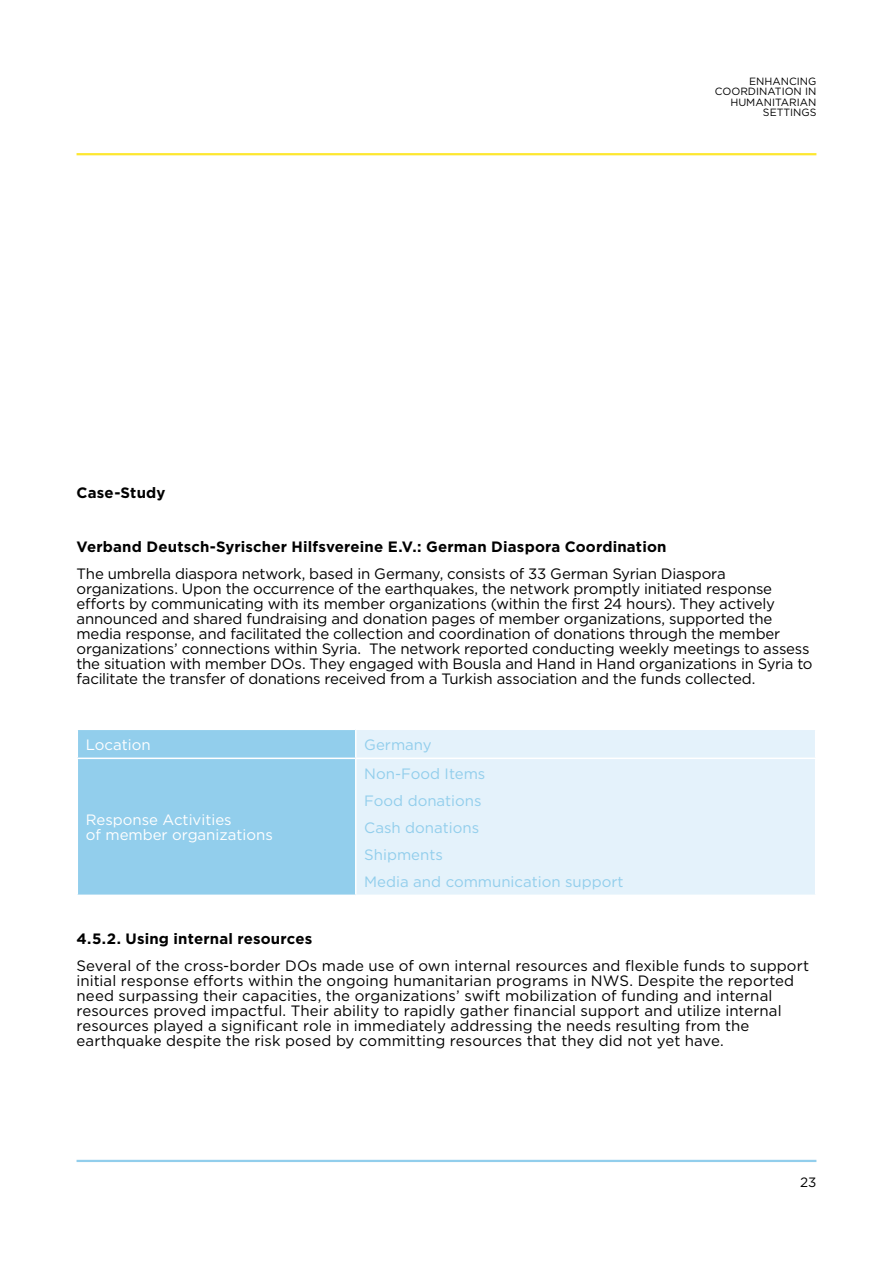
<style>
.page{position:relative;width:893px;height:1263px;background:#fff}
.page>*{position:absolute;margin:0;border:0;box-sizing:border-box;transform-origin:0 0}
.t1{font:15px/15px "Gotham";letter-spacing:-.01em;color:#000}
.t2{font:700 15px "Gotham";letter-spacing:.01em;color:#000}
.t3{font:15px/27px "Gotham";color:#92ceec}
.t4{font:15px/15px "Gotham";color:#fff}
.t5{font:13.5px "Gotham";color:#000}
.t6{font:10.5px/10.5px "Gotham";color:#000;text-align:right}
</style>
<div class="page">
<hr style="left:77px;top:1160px;width:739px;height:2px;background:#92ceec">
<hr style="left:77px;top:153px;width:739px;height:2px;background:#fde730">
<div style="left:78px;top:730px;width:277px;height:164px;background:#92ceec"></div>
<div style="left:356px;top:730px;width:459px;height:164px;background:#e4f2fb"></div>
<hr style="left:77px;top:757px;width:279px;height:2px;background:#fff">
<hr style="left:356px;top:757px;width:460px;height:2px;background:#fff">
<p class="t2" style="left:77px;top:482px;width:90px">Case-Study</p>
<p class="t6" style="left:715px;top:76px;width:103px">ENHANCING<br>COORDINATION IN<br>HUMANITARIAN<br>SETTINGS</p>
<p class="t2" style="left:77px;top:536px;width:591px">Verband Deutsch-Syrischer Hilfsvereine E.V.: German Diaspora Coordination</p>
<p class="t1" style="left:77px;top:565px;width:737px">The umbrella diaspora network, based in Germany, consists of 33 German Syrian Diaspora organizations. Upon the occurrence of the earthquakes, the network promptly initiated response efforts by communicating with its member organizations (within the first 24 hours). They actively announced and shared fundraising and donation pages of member organizations, supported the media response, and facilitated the collection and coordination of donations through the member organizations’ connections within Syria. The network reported conducting weekly meetings to assess the situation with member DOs. They engaged with Bousla and Hand in Hand organizations in Syria to facilitate the transfer of donations received from a Turkish association and the funds collected.</p>
<p class="t4" style="left:86px;top:737px;width:66px">Location</p>
<p class="t3" style="left:364px;top:731px;width:69px">Germany</p>
<p class="t4" style="left:86px;top:812px;width:189px">Response Activities<br>of member organizations</p>
<p class="t3" style="left:364px;top:760px;width:261px">Non-Food Items<br>Food donations<br>Cash donations<br>Shipments<br>Media and communication support</p>
<p class="t2" style="left:77px;top:929px;width:237px">4.5.2. Using internal resources</p>
<p class="t1" style="left:77px;top:958px;width:734px">Several of the cross-border DOs made use of own internal resources and flexible funds to support initial response efforts within the ongoing humanitarian programs in NWS. Despite the reported need surpassing their capacities, the organizations’ swift mobilization of funding and internal resources proved impactful. Their ability to rapidly gather financial support and utilize internal resources played a significant role in immediately addressing the needs resulting from the earthquake despite the risk posed by committing resources that they did not yet have.</p>
<p class="t5" style="left:800px;top:1173px;width:18px">23</p>
</div>
